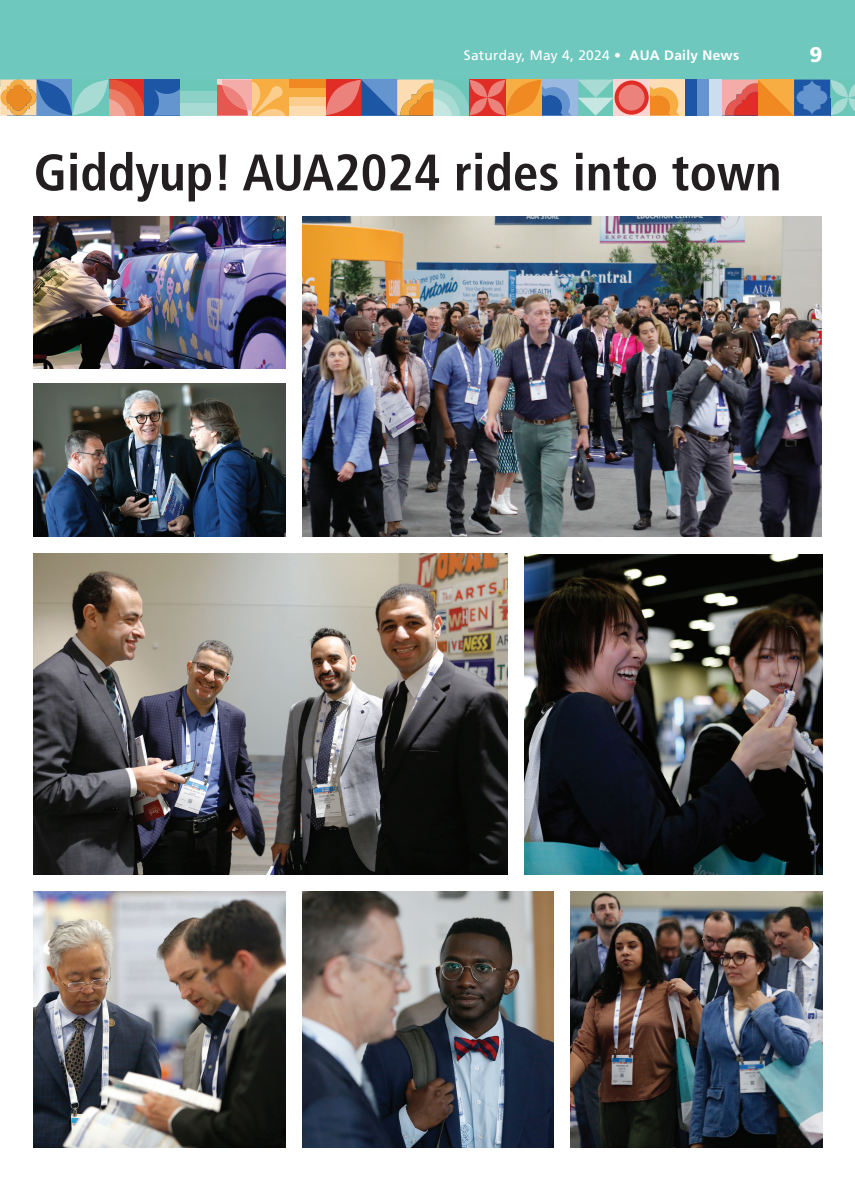
<style>
.page{position:relative;width:855px;height:1193px;background:#fff}
.page>*{position:absolute;margin:0;border:0;box-sizing:border-box;transform-origin:0 0}
.Hed{font:700 condensed 51.25px "Frutiger LT Std";color:#231f20}
.t1{font:900 21.25px "Frutiger LT Std";color:#fff}
.t2{font:13.75px "Frutiger LT Std";letter-spacing:.02em;color:#fff}
.s1{font-weight:700}
</style>
<div class="page">
<div style="left:0;top:0;width:855px;height:87px;background:#6ec8be"></div>
<svg style="left:0;top:80px;width:145px;height:36px"></svg>
<div style="left:145px;top:80px;width:36px;height:36px;background:#1e56a6"></div>
<svg style="left:153px;top:88px;width:28px;height:28px"></svg>
<div style="left:253px;top:80px;width:36px;height:36px;background:#f8ad43"></div>
<div style="left:253px;top:79px;width:36px;height:37px;border:1px solid #f8ad43"></div>
<svg style="left:217px;top:80px;width:69px;height:36px"></svg>
<div style="left:181px;top:80px;width:36px;height:12px;background:#6bc7b8"></div>
<div style="left:181px;top:92px;width:36px;height:12px;background:#8bd1c6"></div>
<div style="left:181px;top:104px;width:36px;height:12px;background:#a8dbd4"></div>
<div style="left:650px;top:80px;width:36px;height:36px;background:#fcddb3"></div>
<svg style="left:650px;top:86px;width:30px;height:30px"></svg>
<div style="left:686px;top:80px;width:12px;height:36px;background:#1e56a6"></div>
<div style="left:698px;top:80px;width:12px;height:36px;background:#6595ce"></div>
<div style="left:710px;top:80px;width:12px;height:36px;background:#ccddf0"></div>
<svg style="left:578px;top:80px;width:36px;height:36px"></svg>
<div style="left:614px;top:80px;width:36px;height:36px;background:#f8d5d4"></div>
<svg style="left:615px;top:80px;width:34px;height:35px"></svg>
<div style="left:619px;top:85px;width:25px;height:25px;background:#ec827c;border-radius:50%"></div>
<svg style="left:722px;top:80px;width:133px;height:36px"></svg>
<div style="left:542px;top:80px;width:36px;height:36px;background:#99b9e0"></div>
<svg style="left:325px;top:80px;width:246px;height:36px"></svg>
<div style="left:289px;top:80px;width:36px;height:9px;background:#f08921"></div>
<div style="left:289px;top:88px;width:36px;height:9px;background:#f8ad43"></div>
<div style="left:289px;top:97px;width:36px;height:9px;background:#fbce8e"></div>
<div style="left:289px;top:106px;width:36px;height:10px;background:#fcddb3"></div>
<img style="left:34px;top:216px;width:251px;height:153px">
<img style="left:34px;top:384px;width:251px;height:153px">
<img style="left:302px;top:216px;width:519px;height:321px">
<img style="left:34px;top:553px;width:473px;height:321px">
<img style="left:524px;top:554px;width:298px;height:320px">
<img style="left:34px;top:891px;width:251px;height:257px">
<img style="left:302px;top:891px;width:252px;height:257px">
<img style="left:571px;top:891px;width:251px;height:257px">
<p class="t2" style="left:464px;top:47px;width:277px">Saturday, May 4, 2024 • <span class="s1">AUA Daily News</span></p>
<h2 class="t1" style="left:809px;top:42px;width:15px">9</h2>
<p class="Hed" style="left:34px;top:142px;width:749px">Giddyup! AUA2024 rides into town</p>
</div>
